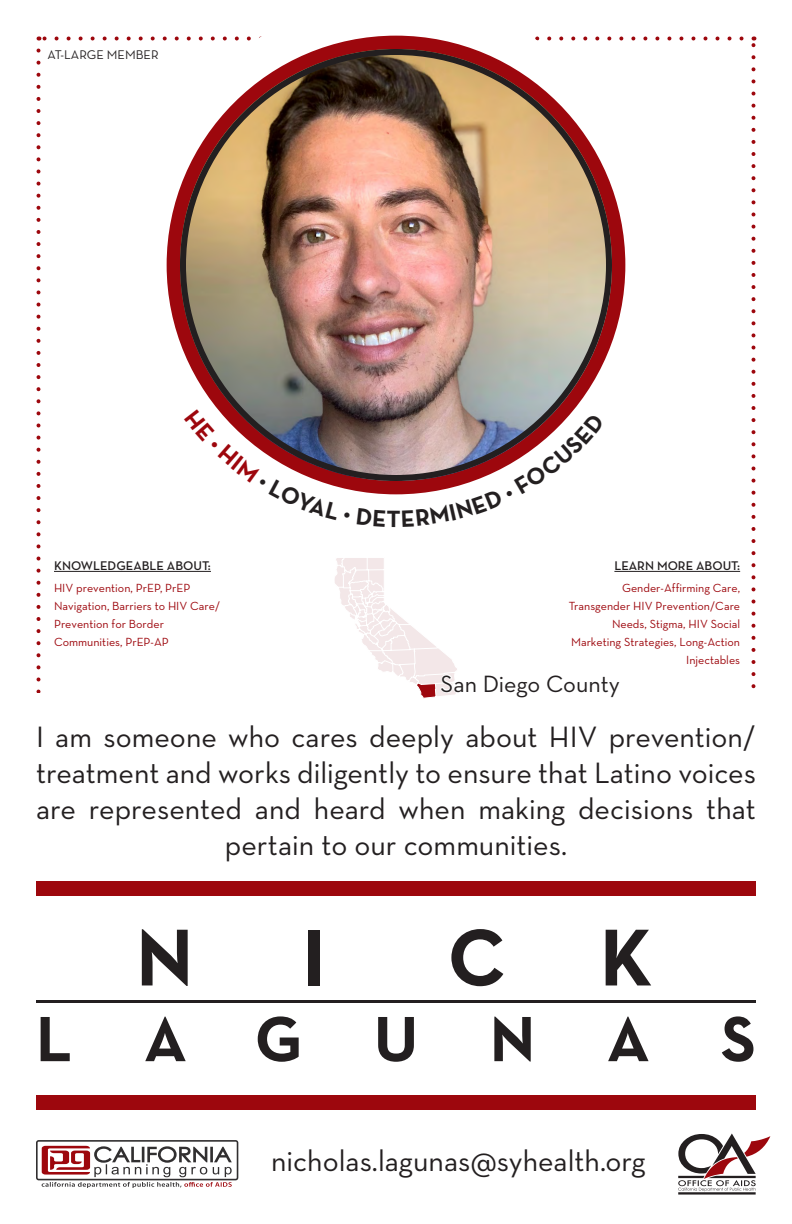
<style>
.page{position:relative;width:792px;height:1224px;background:#fff}
.page>*{position:absolute;margin:0;border:0;box-sizing:border-box;transform-origin:0 0}
.t1{font:700 82px "Neutra Text";color:#231f20}
.t2{font:700 65px "Neutra Text";letter-spacing:1.095em;color:#231f20}
.t3{font:30px/36px "Neutra Text";color:#231f20;text-align:center}
.t4{font:24px "Neutra Text";color:#231f20}
.t5{font:700 24px "Neutra Text";color:#231f20}
.t6{font:600 12.8px "Neutra Text";color:#231f20}
.t7{font:12.8px "Neutra Text";color:#231f20}
.t8{font:12px/18px "Neutra Text";color:#9d070d}
</style>
<div class="page">
<div style="left:131px;top:0;width:530px;height:530px;border:36px solid #fff;border-radius:50%"></div>
<div style="left:36px;top:882px;width:720px;height:14px;background:#9d070d"></div>
<div style="left:36px;top:1095px;width:720px;height:15px;background:#9d070d"></div>
<svg style="left:36px;top:1140px;width:202px;height:48px"></svg>
<svg style="left:678px;top:1134px;width:92px;height:61px"></svg>
<hr style="left:36px;top:1001px;width:720px;height:2px;background:#231f20">
<img style="left:36px;top:36px;width:720px;height:663px">
<p class="t7" style="left:48px;top:47px;width:113px">AT-LARGE MEMBER</p>
<p class="t6" style="left:54px;top:557px;width:158px">KNOWLEDGEABLE ABOUT:</p>
<p class="t8" style="left:54px;top:579px;width:168px">HIV prevention, PrEP, PrEP<br>Navigation, Barriers to HIV Care/<br>Prevention for Border<br>Communities, PrEP-AP</p>
<h3 class="t5" style="left:387px;top:503px;width:16px">T</h3>
<p class="t6" style="left:614px;top:557px;width:127px">LEARN MORE ABOUT:</p>
<p class="t8" style="left:569px;top:579px;width:173px;text-align:right">Gender-Affirming Care,<br>Transgender HIV Prevention/Care<br>Needs, Stigma, HIV Social<br>Marketing Strategies, Long-Action<br>Injectables</p>
<h3 class="t4" style="left:441px;top:669px;width:181px">San Diego County</h3>
<h3 class="t3" style="left:36px;top:718px;width:722px">I am someone who cares deeply about HIV prevention/ treatment and works diligently to ensure that Latino voices are represented and heard when making decisions that pertain to our communities.</h3>
<h1 class="t1" style="left:136px;top:906px;width:59px">N</h1>
<h1 class="t1" style="left:302px;top:906px;width:25px">I</h1>
<h1 class="t1" style="left:447px;top:906px;width:207px">C K</h1>
<h2 class="t2" style="left:36px;top:999px;width:721px">LAGUNAS</h2>
<h3 class="t3" style="left:271px;top:1142px;width:376px">nicholas.lagunas@syhealth.org</h3>
</div>
